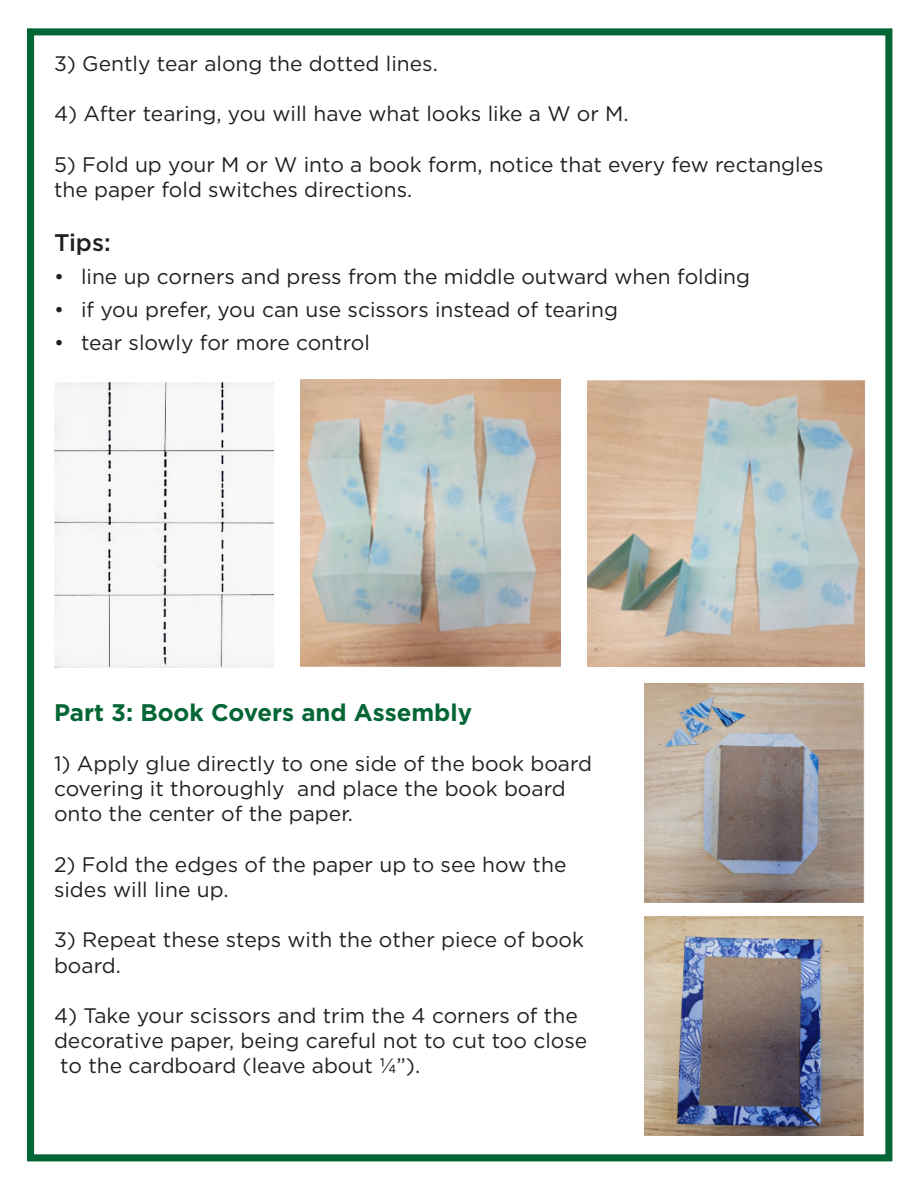
<style>
.page{position:relative;width:918px;height:1188px;background:#fff}
.page>*{position:absolute;margin:0;border:0;box-sizing:border-box;transform-origin:0 0}
.t1{font:700 24px "Gotham";color:#046535}
.t2{font:500 24px "Gotham";color:#231f20}
.t3{font:21px/25.2px "Gotham";color:#231f20}
</style>
<div class="page">
<div style="left:27px;top:28px;width:865px;height:1133px;border:7px solid #046535"></div>
<img style="left:54px;top:383px;width:220px;height:284px">
<img style="left:588px;top:381px;width:276px;height:286px">
<img style="left:301px;top:380px;width:260px;height:287px">
<img style="left:644px;top:917px;width:220px;height:219px">
<img style="left:644px;top:684px;width:220px;height:218px">
<p class="t3" style="left:54px;top:50px;width:385px">3) Gently tear along the dotted lines.</p>
<p class="t3" style="left:54px;top:101px;width:576px">4) After tearing, you will have what looks like a W or M.</p>
<p class="t3" style="left:54px;top:151px;width:771px">5) Fold up your M or W into a book form, notice that every few rectangles the paper fold switches directions.</p>
<p class="t2" style="left:54px;top:227px;width:58px">Tips:</p>
<p class="t3" style="left:54px;top:263px;width:698px">• line up corners and press from the middle outward when folding</p>
<p class="t3" style="left:54px;top:296px;width:566px">• if you prefer, you can use scissors instead of tearing</p>
<p class="t3" style="left:54px;top:329px;width:317px">• tear slowly for more control</p>
<p class="t1" style="left:54px;top:696px;width:420px">Part 3: Book Covers and Assembly</p>
<p class="t3" style="left:54px;top:751px;width:540px">1) Apply glue directly to one side of the book board covering it thoroughly and place the book board onto the center of the paper.</p>
<p class="t3" style="left:54px;top:851px;width:514px">2) Fold the edges of the paper up to see how the sides will line up.</p>
<p class="t3" style="left:54px;top:927px;width:532px">3) Repeat these steps with the other piece of book board.</p>
<p class="t3" style="left:54px;top:1003px;width:525px">4) Take your scissors and trim the 4 corners of the</p>
<p class="t3" style="left:54px;top:1028px;width:535px">decorative paper, being careful not to cut too close</p>
<p class="t3" style="left:60px;top:1053px;width:361px">to the cardboard (leave about ¼”).</p>
</div>
